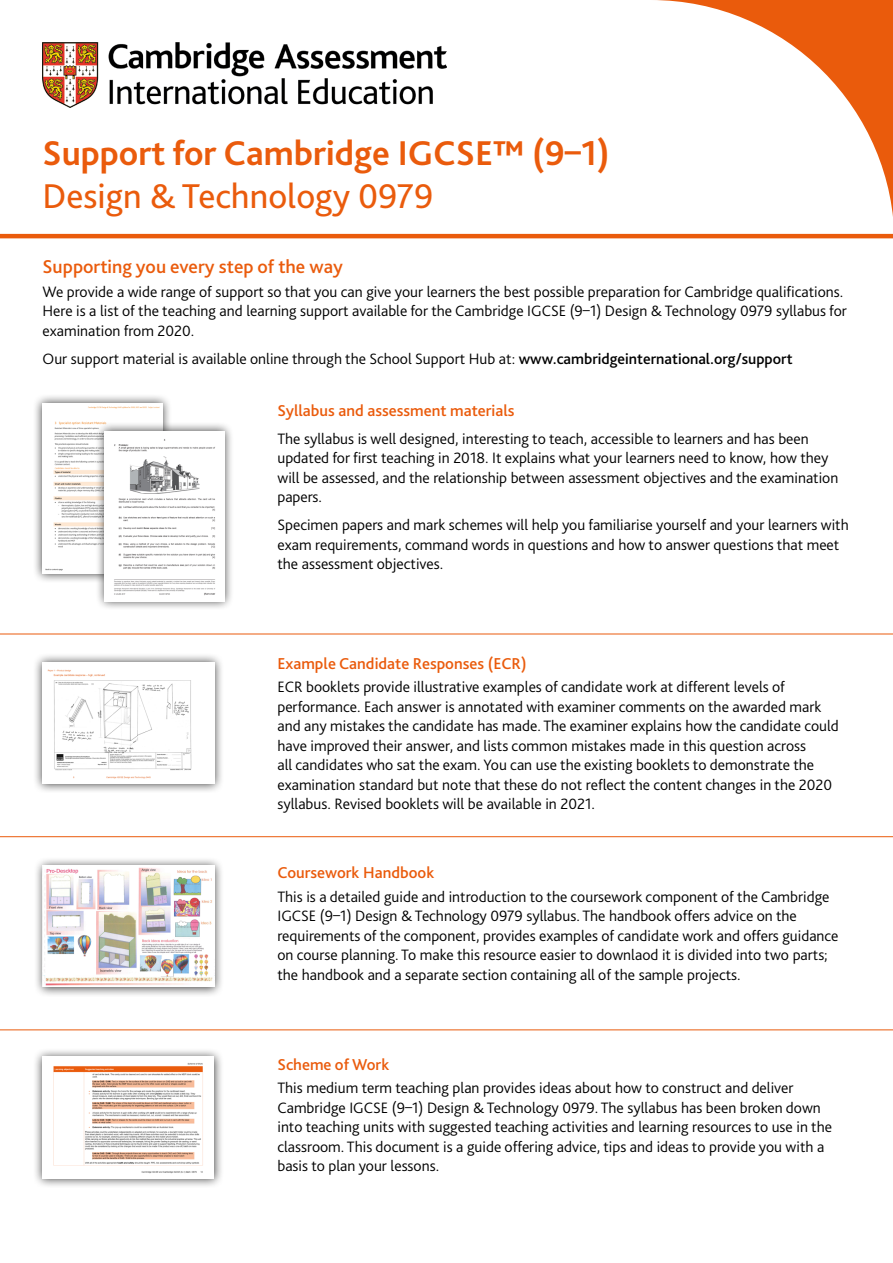
<style>
.page{position:relative;width:893px;height:1263px;background:#fff}
.page>*{position:absolute;margin:0;border:0;box-sizing:border-box;transform-origin:0 0}
.t1{font:700 36px "Bliss Pro";color:#ea5b0c}
.t2{font:36px "Bliss Pro";color:#ea5b0c}
.t3{font:500 19.5px "Bliss Pro";color:#ea5b0c}
.t4{font:500 16.5px "Bliss Pro";color:#ea5b0c}
.t5{font:300 15.75px/19.5px "Bliss Pro";color:#000}
.s1{font-weight:500}
</style>
<div class="page">
<div style="left:33px;top:394px;width:139px;height:189px;background:#000;opacity:.75"></div>
<img style="left:42px;top:403px;width:121px;height:170px">
<div style="left:95px;top:422px;width:139px;height:189px;background:#000;opacity:.75"></div>
<img style="left:105px;top:431px;width:120px;height:170px">
<hr style="left:0;top:234px;width:893px;height:4px;background:#ea5b0c">
<img style="left:43px;top:43px;width:403px;height:64px">
<svg style="left:651px;top:0;width:242px;height:239px"></svg>
<hr style="left:0;top:634px;width:893px;height:1px;background:#ea5b0c">
<hr style="left:0;top:836px;width:893px;height:1px;background:#ea5b0c">
<hr style="left:0;top:1029px;width:893px;height:1px;background:#ea5b0c">
<div style="left:33px;top:856px;width:191px;height:140px;background:#000;opacity:.75"></div>
<img style="left:43px;top:866px;width:171px;height:121px">
<div style="left:33px;top:652px;width:191px;height:141px;background:#000;opacity:.75"></div>
<img style="left:42px;top:662px;width:172px;height:122px">
<div style="left:33px;top:1047px;width:191px;height:141px;background:#000;opacity:.75"></div>
<img style="left:42px;top:1057px;width:172px;height:121px">
<h1 class="t1" style="left:43px;top:130px;width:568px">Support for Cambridge IGCSE™ (9–1)</h1>
<h1 class="t2" style="left:43px;top:173px;width:392px">Design &amp; Technology 0979</h1>
<p class="t3" style="left:43px;top:255px;width:302px">Supporting you every step of the way</p>
<p class="t5" style="left:43px;top:282px;width:806px">We provide a wide range of support so that you can give your learners the best possible preparation for Cambridge qualifications.<br>Here is a list of the teaching and learning support available for the Cambridge IGCSE (9–1) Design &amp; Technology 0979 syllabus for examination from 2020.</p>
<p class="t5" style="left:43px;top:349px;width:751px">Our support material is available online through the School Support Hub at: <span class="s1">www.cambridgeinternational.org/support</span></p>
<p class="t4" style="left:277px;top:400px;width:239px">Syllabus and assessment materials</p>
<p class="t5" style="left:277px;top:429px;width:562px">The syllabus is well designed, interesting to teach, accessible to learners and has been updated for first teaching in 2018. It explains what your learners need to know, how they will be assessed, and the relationship between assessment objectives and the examination papers.</p>
<p class="t5" style="left:277px;top:515px;width:573px">Specimen papers and mark schemes will help you familiarise yourself and your learners with exam requirements, command words in questions and how to answer questions that meet the assessment objectives.</p>
<p class="t4" style="left:277px;top:653px;width:251px">Example Candidate Responses (ECR)</p>
<p class="t5" style="left:277px;top:677px;width:563px">ECR booklets provide illustrative examples of candidate work at different levels of performance. Each answer is annotated with examiner comments on the awarded mark and any mistakes the candidate has made. The examiner explains how the candidate could have improved their answer, and lists common mistakes made in this question across<br>all candidates who sat the exam. You can use the existing booklets to demonstrate the examination standard but note that these do not reflect the content changes in the 2020 syllabus. Revised booklets will be available in 2021.</p>
<p class="t4" style="left:277px;top:862px;width:158px">Coursework Handbook</p>
<p class="t5" style="left:277px;top:887px;width:563px">This is a detailed guide and introduction to the coursework component of the Cambridge IGCSE (9–1) Design &amp; Technology 0979 syllabus. The handbook offers advice on the requirements of the component, provides examples of candidate work and offers guidance on course planning. To make this resource easier to downlaod it is divided into two parts; the handbook and a separate section containing all of the sample projects.</p>
<p class="t4" style="left:277px;top:1054px;width:113px">Scheme of Work</p>
<p class="t5" style="left:277px;top:1078px;width:556px">This medium term teaching plan provides ideas about how to construct and deliver Cambridge IGCSE (9–1) Design &amp; Technology 0979. The syllabus has been broken down into teaching units with suggested teaching activities and learning resources to use in the classroom. This document is a guide offering advice, tips and ideas to provide you with a basis to plan your lessons.</p>
</div>
